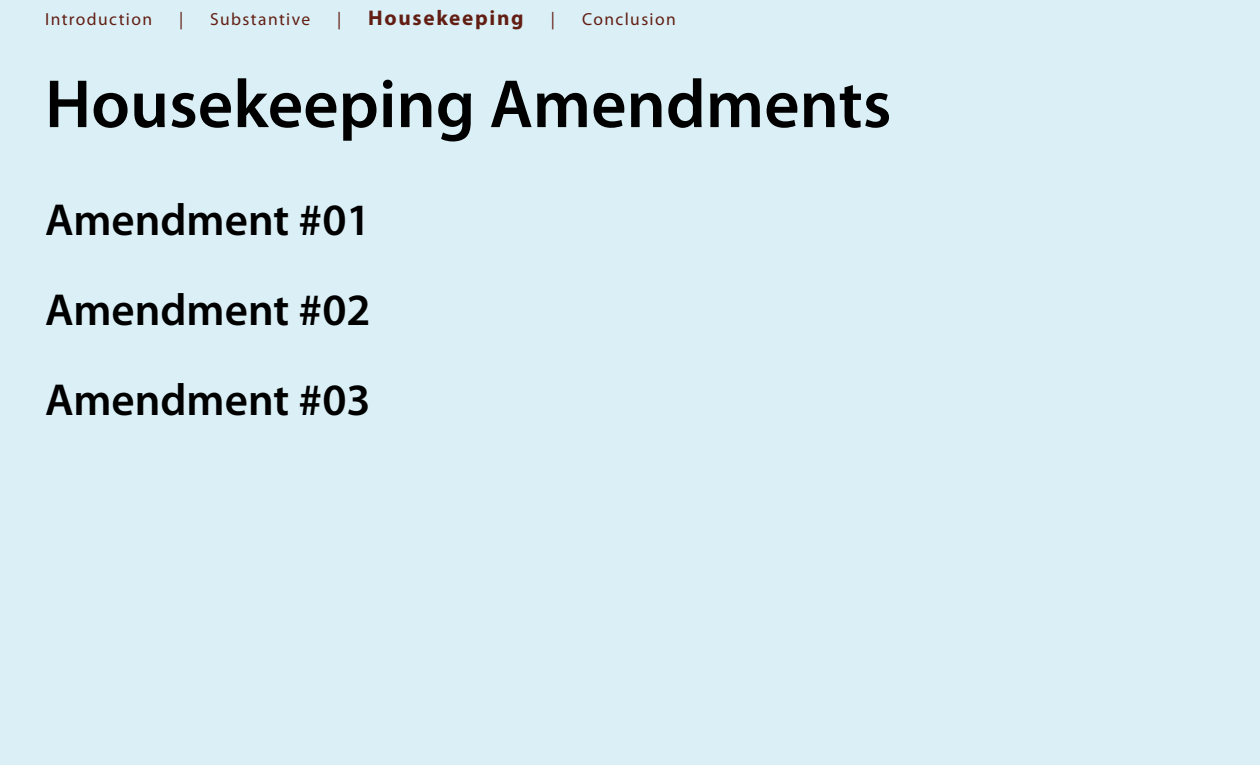
<style>
.page{position:relative;width:1260px;height:765px;background:#daf0f6}
.page>*{position:absolute;margin:0;border:0;box-sizing:border-box;transform-origin:0 0}
.t1{font:600 68.75px "Myriad Pro";color:#000}
.t2{font:600 45px/90px "Myriad Pro";color:#000;text-align:justify}
.t3{font:700 21.25px "Myriad Pro";letter-spacing:.08em;color:#631e14}
.t4{font:17.5px "Myriad Pro";letter-spacing:.08em;color:#631e14}
</style>
<div class="page">
<p class="t4" style="left:45px;top:8px;width:109px">Introduction</p>
<p class="t4" style="left:179px;top:8px;width:6px">|</p>
<p class="t4" style="left:210px;top:8px;width:101px">Substantive</p>
<p class="t4" style="left:337px;top:8px;width:6px">|</p>
<p class="t3" style="left:368px;top:4px;width:157px">Housekeeping</p>
<p class="t4" style="left:551px;top:8px;width:6px">|</p>
<p class="t4" style="left:582px;top:8px;width:95px">Conclusion</p>
<h1 class="t1" style="left:45px;top:60px;width:848px">Housekeeping Amendments</h1>
<h2 class="t2" style="left:45px;top:174px;width:327px">Amendment #01<br>Amendment #02<br>Amendment #03</h2>
</div>
